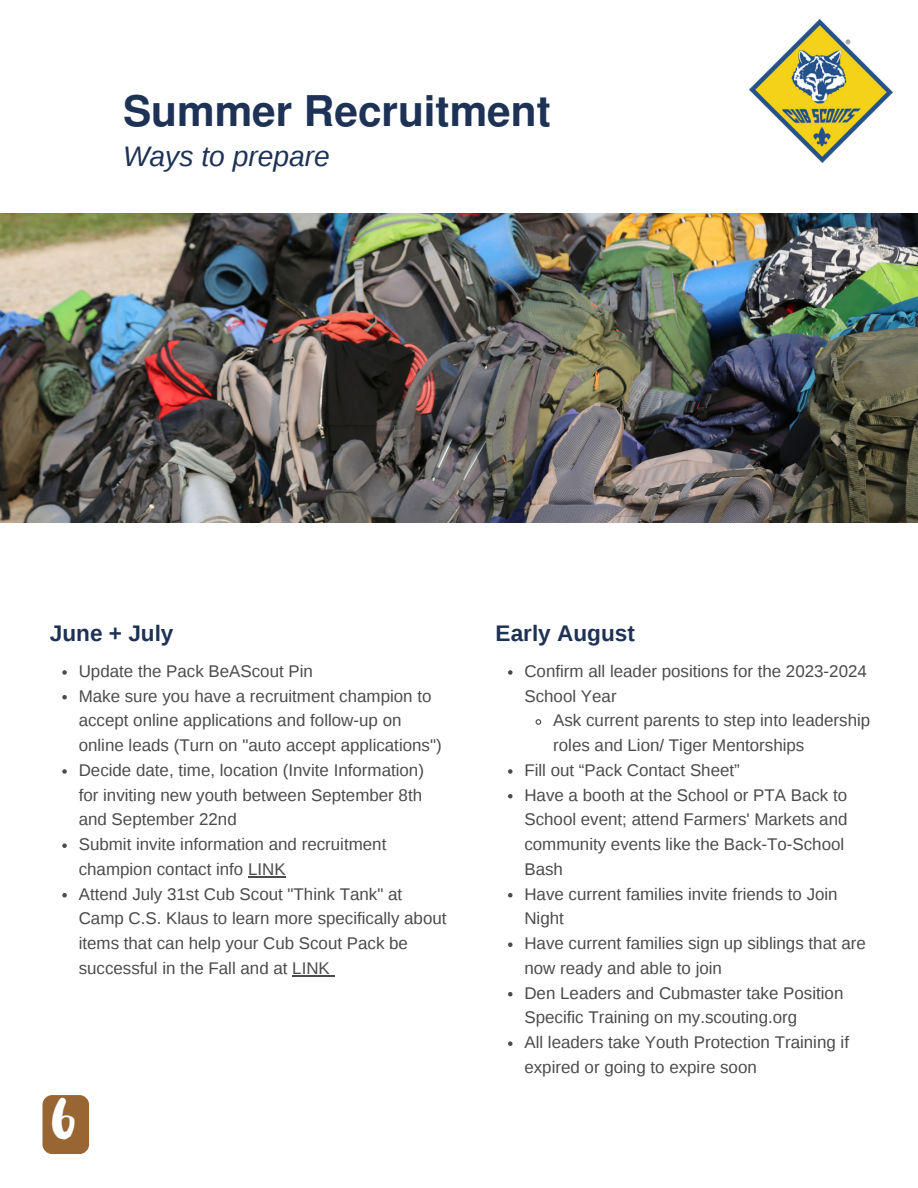
<style>
.page{position:relative;width:918px;height:1188px;background:#fff}
.page>*{position:absolute;margin:0;border:0;box-sizing:border-box;transform-origin:0 0}
.t1{font:47.4px "Aloja Extended";color:#fff}
.t2{font:700 42.3px "Ouhod";color:#1e3256}
.t3{font:italic 28.2px "Liberation Sans";color:#1e3256}
.t4{font:700 22.5px "Liberation Sans";color:#1e3256}
.t5{font:16.95px/24.8px "Liberation Sans";color:#4b4b4b}
</style>
<div class="page">
<img style="left:0;top:213px;width:918px;height:310px">
<svg style="left:62px;top:670px;width:5px;height:5px"></svg>
<svg style="left:62px;top:695px;width:5px;height:4px"></svg>
<svg style="left:62px;top:769px;width:5px;height:5px"></svg>
<svg style="left:62px;top:843px;width:5px;height:5px"></svg>
<hr style="left:248px;top:876px;width:38px;height:1px;background:#4b4b4b">
<svg style="left:62px;top:893px;width:5px;height:4px"></svg>
<hr style="left:292px;top:975px;width:38px;height:1px;background:#4b4b4b">
<svg style="left:508px;top:670px;width:5px;height:5px"></svg>
<svg style="left:535px;top:719px;width:7px;height:6px"></svg>
<svg style="left:508px;top:769px;width:5px;height:5px"></svg>
<svg style="left:508px;top:794px;width:5px;height:4px"></svg>
<svg style="left:508px;top:893px;width:5px;height:4px"></svg>
<svg style="left:508px;top:942px;width:5px;height:5px"></svg>
<svg style="left:508px;top:992px;width:5px;height:4px"></svg>
<svg style="left:508px;top:1041px;width:5px;height:5px"></svg>
<img style="left:750px;top:20px;width:143px;height:143px">
<div style="left:42px;top:1095px;width:47px;height:59px;background:#963;border-radius:10px"></div>
<h2 class="t2" style="left:123px;top:77px;width:429px">Summer Recruitment</h2>
<h3 class="t3" style="left:123px;top:141px;width:208px">Ways to prepare</h3>
<h3 class="t4" style="left:50px;top:620px;width:125px">June + July</h3>
<p class="t5" style="left:79px;top:659px;width:369px">Update the Pack BeAScout Pin<br>Make sure you have a recruitment champion to accept online applications and follow-up on online leads (Turn on "auto accept applications")<br>Decide date, time, location (Invite Information) for inviting new youth between September 8th and September 22nd<br>Submit invite information and recruitment champion contact info LINK<br>Attend July 31st Cub Scout "Think Tank" at Camp C.S. Klaus to learn more specifically about items that can help your Cub Scout Pack be successful in the Fall and at LINK</p>
<h1 class="t1" style="left:52px;top:1100px;width:29px">6</h1>
<h3 class="t4" style="left:496px;top:620px;width:141px">Early August</h3>
<p class="t5" style="left:524px;top:659px;width:344px">Confirm all leader positions for the 2023-2024<br>School Year</p>
<p class="t5" style="left:553px;top:708px;width:319px">Ask current parents to step into leadership</p>
<p class="t5" style="left:553px;top:733px;width:253px">roles and Lion/ Tiger Mentorships</p>
<p class="t5" style="left:524px;top:758px;width:217px">Fill out “Pack Contact Sheet”</p>
<p class="t5" style="left:524px;top:782px;width:324px">Have a booth at the School or PTA Back to</p>
<p class="t5" style="left:524px;top:807px;width:325px">School event; attend Farmers' Markets and</p>
<p class="t5" style="left:524px;top:832px;width:321px">community events like the Back-To-School</p>
<p class="t5" style="left:524px;top:857px;width:40px">Bash</p>
<p class="t5" style="left:524px;top:881px;width:315px">Have current families invite friends to Join</p>
<p class="t5" style="left:524px;top:906px;width:41px">Night</p>
<p class="t5" style="left:524px;top:931px;width:343px">Have current families sign up siblings that are</p>
<p class="t5" style="left:524px;top:956px;width:199px">now ready and able to join</p>
<p class="t5" style="left:524px;top:980px;width:320px">Den Leaders and Cubmaster take Position</p>
<p class="t5" style="left:524px;top:1005px;width:274px">Specific Training on my.scouting.org</p>
<p class="t5" style="left:524px;top:1030px;width:326px">All leaders take Youth Protection Training if</p>
<p class="t5" style="left:524px;top:1055px;width:234px">expired or going to expire soon</p>
</div>
